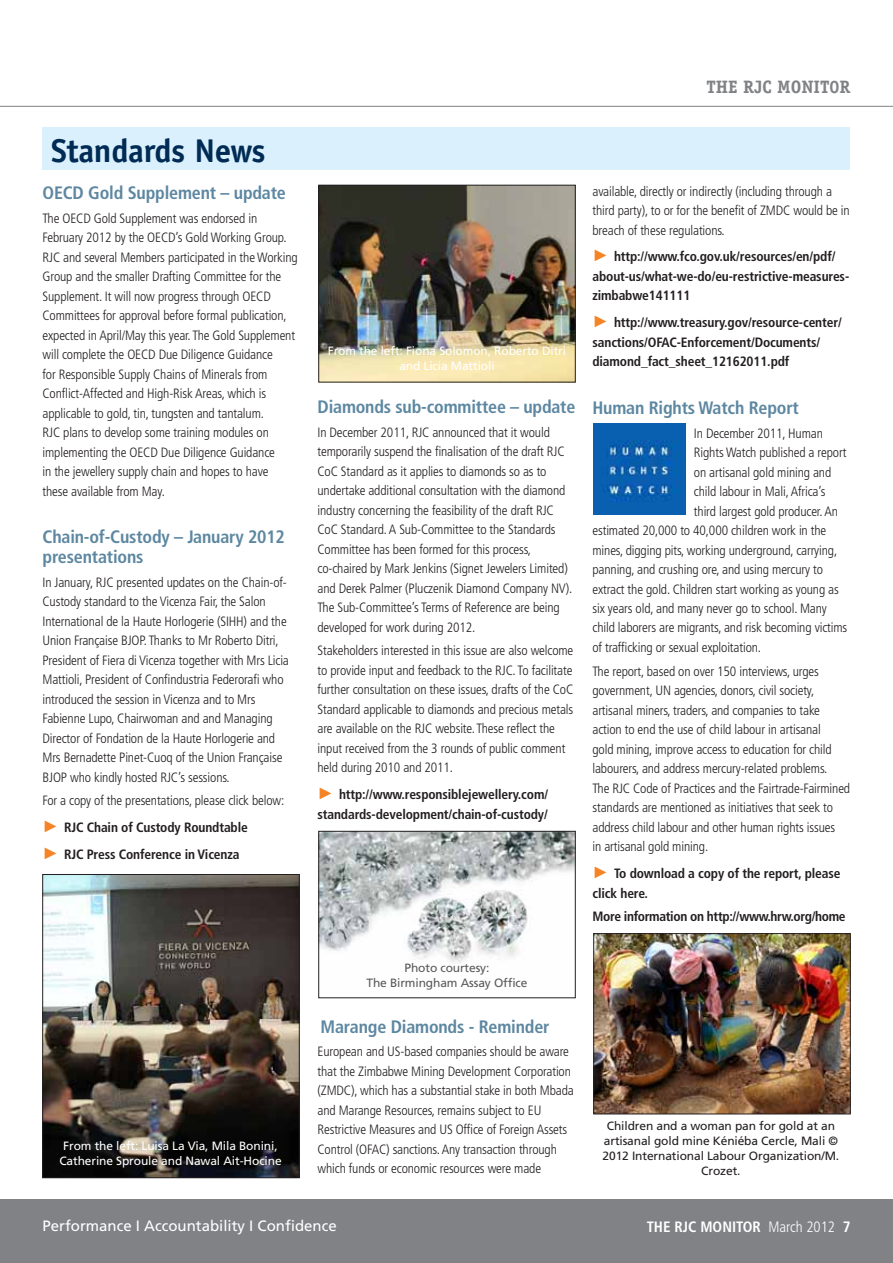
<style>
.page{position:relative;width:893px;height:1263px;background:#fff}
.page>*{position:absolute;margin:0;border:0;box-sizing:border-box;transform-origin:0 0}
.t1{font:700 33px "Officina Sans";letter-spacing:-.01em;color:#002b54}
.t2{font:700 condensed 18px/19.5px "Frutiger";letter-spacing:-.01em;color:#5d87a1}
.t3{font:700 18px "Officina Serif";color:#808285}
.t4{font:15px "Frutiger";color:#fff}
.t5{font:700 condensed 15px "Frutiger";color:#fff}
.t6{font:300 condensed 13.5px/19.5px "Frutiger";letter-spacing:-.01em;color:#231f20}
.t7{font:700 condensed 13.5px/19.5px "Frutiger";letter-spacing:-.01em;color:#231f20}
.t8{font:12px/15px "Frutiger";letter-spacing:-.01em;color:#fff;text-align:center}
.t9{font:12px/15px "Frutiger";letter-spacing:-.01em;color:#231f20;text-align:center}
.t10{font:12px/15px "Frutiger";letter-spacing:-.01em;color:#58595b;text-align:center}
.s1{font-weight:300}
.s2{font-family:"Arial";font-weight:900;font-stretch:normal;font-size:16.5px;color:#f58426}
</style>
<div class="page">
<div style="left:0;top:1199px;width:893px;height:64px;background:#808285"></div>
<hr style="left:0;top:106px;width:893px;height:1px;background:#808285">
<div style="left:43px;top:128px;width:807px;height:42px;background:#daf1fd"></div>
<img style="left:45px;top:876px;width:252px;height:300px">
<div style="left:43px;top:874px;width:256px;height:304px;border:1px solid #231f20"></div>
<img style="left:321px;top:833px;width:252px;height:130px">
<div style="left:319px;top:831px;width:256px;height:167px;border:1px solid #231f20"></div>
<img style="left:595px;top:935px;width:253px;height:177px">
<div style="left:593px;top:933px;width:257px;height:181px;border:1px solid #231f20"></div>
<img style="left:593px;top:424px;width:92px;height:91px">
<img style="left:321px;top:187px;width:252px;height:193px">
<div style="left:319px;top:185px;width:256px;height:197px;border:1px solid #231f20"></div>
<h1 class="t1" style="left:51px;top:130px;width:216px">Standards News</h1>
<h2 class="t2" style="left:43px;top:183px;width:245px">OECD Gold Supplement – update</h2>
<p class="t6" style="left:43px;top:209px;width:257px">The OECD Gold Supplement was endorsed in February 2012 by the OECD’s Gold Working Group.<br>RJC and several Members participated in the Working Group and the smaller Drafting Committee for the Supplement. It will now progress through OECD Committees for approval before formal publication, expected in April/May this year. The Gold Supplement will complete the OECD Due Diligence Guidance<br>for Responsible Supply Chains of Minerals from Conflict-Affected and High-Risk Areas, which is applicable to gold, tin, tungsten and tantalum.<br>RJC plans to develop some training modules on implementing the OECD Due Diligence Guidance<br>in the jewellery supply chain and hopes to have<br>these available from May.</p>
<h2 class="t2" style="left:43px;top:527px;width:244px">Chain-of-Custody – January 2012 presentations</h2>
<p class="t6" style="left:43px;top:572px;width:248px">In January, RJC presented updates on the Chain-of-Custody standard to the Vicenza Fair, the Salon International de la Haute Horlogerie (SIHH) and the Union Française BJOP. Thanks to Mr Roberto Ditri, President of Fiera di Vicenza together with Mrs Licia Mattioli, President of Confindustria Federorafi who introduced the session in Vicenza and to Mrs Fabienne Lupo, Chairwoman and and Managing Director of Fondation de la Haute Horlogerie and Mrs Bernadette Pinet-Cuoq of the Union Française BJOP who kindly hosted RJC’s sessions.</p>
<p class="t7" style="left:43px;top:787px;width:243px;line-height:26.8px"><span class="s1">For a copy of the presentations, please click below: </span><span class="s2">►</span> RJC Chain of Custody Roundtable<br><span class="s2">►</span> RJC Press Conference in Vicenza</p>
<p class="t8" style="left:328px;top:343px;width:240px">From the left: Fiona Solomon, Roberto Ditri and Licia Mattioli</p>
<h2 class="t2" style="left:317px;top:397px;width:259px">Diamonds sub-committee – update</h2>
<p class="t6" style="left:317px;top:422px;width:256px">In December 2011, RJC announced that it would temporarily suspend the finalisation of the draft RJC CoC Standard as it applies to diamonds so as to undertake additional consultation with the diamond industry concerning the feasibility of the draft RJC CoC Standard. A Sub-Committee to the Standards Committee has been formed for this process, co-chaired by Mark Jenkins (Signet Jewelers Limited) and Derek Palmer (Pluczenik Diamond Company NV).<br>The Sub-Committee’s Terms of Reference are being developed for work during 2012.</p>
<p class="t6" style="left:317px;top:641px;width:257px">Stakeholders interested in this issue are also welcome to provide input and feedback to the RJC. To facilitate further consultation on these issues, drafts of the CoC Standard applicable to diamonds and precious metals are available on the RJC website. These reflect the input received from the 3 rounds of public comment held during 2010 and 2011.</p>
<p class="t7" style="left:317px;top:785px;width:232px"><span class="s2">►</span> http://www.responsiblejewellery.com/ standards-development/chain-of-custody/</p>
<p class="t8" style="left:59px;top:1138px;width:224px">From the left: Luisa La Via, Mila Bonini,<br>Catherine Sproule and Nawal Ait-Hocine</p>
<p class="t10" style="left:366px;top:961px;width:163px">Photo courtesy:<br>The Birmingham Assay Office</p>
<h2 class="t2" style="left:321px;top:1016px;width:230px">Marange Diamonds - Reminder</h2>
<p class="t6" style="left:317px;top:1042px;width:258px">European and US-based companies should be aware that the Zimbabwe Mining Development Corporation (ZMDC), which has a substantial stake in both Mbada and Marange Resources, remains subject to EU Restrictive Measures and US Office of Foreign Assets Control (OFAC) sanctions. Any transaction through which funds or economic resources were made</p>
<p class="t4" style="left:43px;top:1217px;width:296px">Performance I Accountability I Confidence</p>
<h2 class="t3" style="left:706px;top:75px;width:146px">THE RJC MONIT0R</h2>
<p class="t6" style="left:592px;top:181px;width:259px">available, directly or indirectly (including through a third party), to or for the benefit of ZMDC would be in breach of these regulations.</p>
<p class="t7" style="left:592px;top:247px;width:258px"><span class="s2">►</span> http://www.fco.gov.uk/resources/en/pdf/ about-us/what-we-do/eu-restrictive-measures&shy;zimbabwe141111</p>
<p class="t7" style="left:592px;top:313px;width:251px"><span class="s2">►</span> http://www.treasury.gov/resource-center/ sanctions/OFAC-Enforcement/Documents/ diamond_fact_sheet_12162011.pdf</p>
<h2 class="t2" style="left:592px;top:398px;width:208px">Human Rights Watch Report</h2>
<p class="t6" style="left:694px;top:423px;width:130px">In December 2011, Human</p>
<p class="t6" style="left:694px;top:443px;width:154px">Rights Watch published a report</p>
<p class="t6" style="left:694px;top:462px;width:139px">on artisanal gold mining and</p>
<p class="t6" style="left:694px;top:482px;width:133px">child labour in Mali, Africa’s</p>
<p class="t6" style="left:694px;top:501px;width:145px">third largest gold producer. An</p>
<p class="t6" style="left:592px;top:521px;width:235px">estimated 20,000 to 40,000 children work in the</p>
<p class="t6" style="left:592px;top:540px;width:246px">mines, digging pits, working underground, carrying,</p>
<p class="t6" style="left:592px;top:560px;width:232px">panning, and crushing ore, and using mercury to</p>
<p class="t6" style="left:592px;top:579px;width:248px">extract the gold. Children start working as young as</p>
<p class="t6" style="left:592px;top:599px;width:236px">six years old, and many never go to school. Many</p>
<p class="t6" style="left:592px;top:618px;width:256px">child laborers are migrants, and risk becoming victims</p>
<p class="t6" style="left:592px;top:638px;width:170px">of trafficking or sexual exploitation.</p>
<p class="t6" style="left:592px;top:661px;width:259px">The report, based on over 150 interviews, urges government, UN agencies, donors, civil society, artisanal miners, traders, and companies to take action to end the use of child labour in artisanal<br>gold mining, improve access to education for child labourers, and address mercury-related problems.<br>The RJC Code of Practices and the Fairtrade-Fairmined standards are mentioned as initiatives that seek to address child labour and other human rights issues<br>in artisanal gold mining.</p>
<p class="t7" style="left:592px;top:864px;width:250px"><span class="s2">►</span> To download a copy of the report, please click here.</p>
<p class="t7" style="left:592px;top:907px;width:255px">More information on http://www.hrw.org/home</p>
<p class="t9" style="left:603px;top:1118px;width:238px">Children and a woman pan for gold at an artisanal gold mine Kéniéba Cercle, Mali © 2012 International Labour Organization/M.<br>Crozet.</p>
<p class="t5" style="left:647px;top:1217px;width:205px">The RJC MonitOR <span class="s1">March 2012</span> 7</p>
</div>
